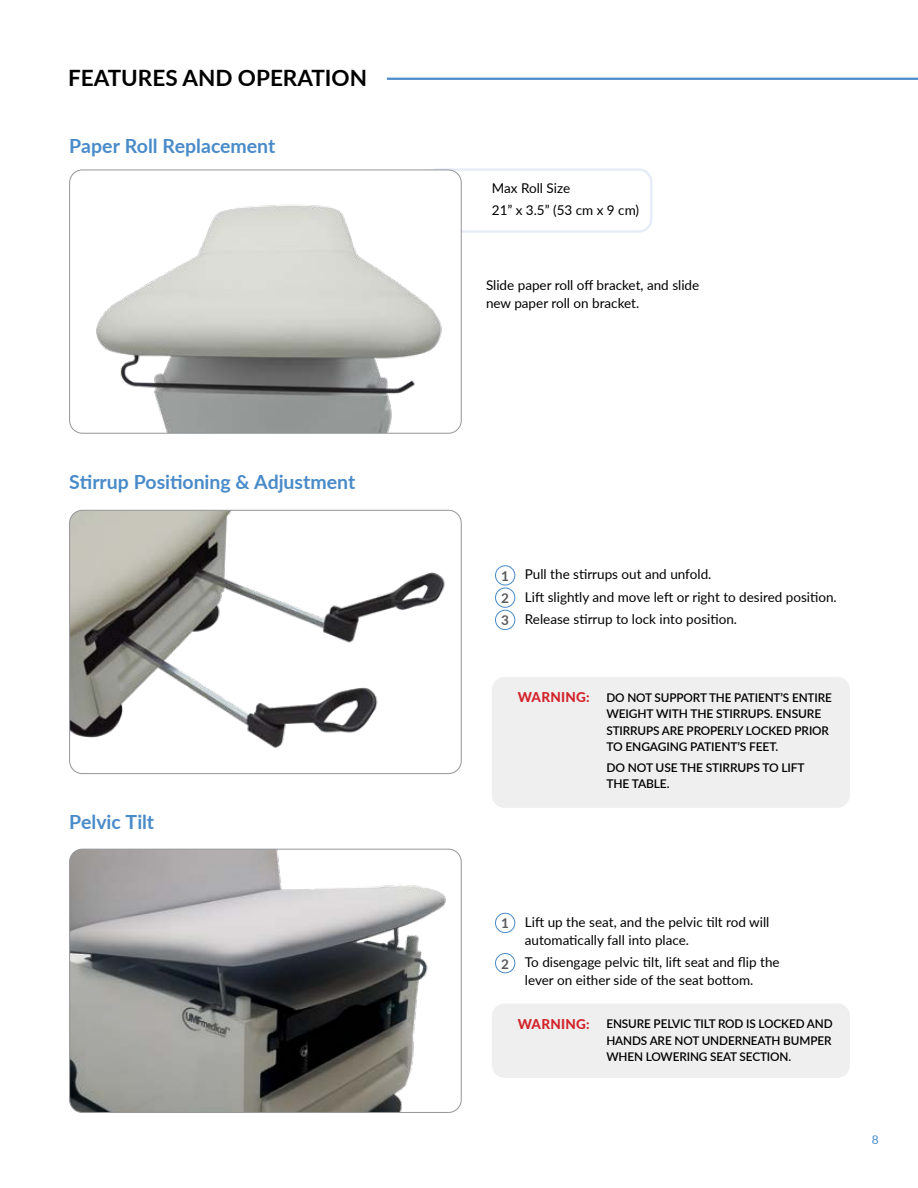
<style>
.page{position:relative;width:918px;height:1188px;background:#fff}
.page>*{position:absolute;margin:0;border:0;box-sizing:border-box;transform-origin:0 0}
.t1{font:700 22.5px "Lato";color:#000}
.t2{font:700 19.5px "Lato";color:#498bc9}
.t3{font:13.5px/22.2px "Lato";color:#000}
.t4{font:800 13.5px "Lato";letter-spacing:.02em;color:#d2232a}
.t5{font:600 12px/16.5px "Lato";letter-spacing:-.01em;color:#000}
.t6{font:12px "Lato";color:#498bc9}
.s1{font-weight:700;color:#58595b}
</style>
<div class="page">
<div style="left:423px;top:168px;width:229px;height:65px;border:2px solid #e5ebf7;border-radius:13px"></div>
<img style="left:70px;top:170px;width:391px;height:263px">
<div style="left:69px;top:170px;width:392px;height:263px;border:1px solid #939598;border-radius:13px"></div>
<img style="left:70px;top:510px;width:375px;height:264px">
<div style="left:69px;top:510px;width:392px;height:264px;border:1px solid #939598;border-radius:13px"></div>
<img style="left:70px;top:849px;width:391px;height:263px">
<div style="left:69px;top:849px;width:392px;height:264px;border:1px solid #939598;border-radius:13px"></div>
<div style="left:495px;top:565px;width:20px;height:20px;border:1px solid #498bc9;border-radius:50%"></div>
<div style="left:495px;top:588px;width:20px;height:20px;border:1px solid #498bc9;border-radius:50%"></div>
<div style="left:495px;top:610px;width:20px;height:20px;border:1px solid #498bc9;border-radius:50%"></div>
<div style="left:495px;top:913px;width:20px;height:20px;border:1px solid #498bc9;border-radius:50%"></div>
<div style="left:495px;top:953px;width:20px;height:20px;border:1px solid #498bc9;border-radius:50%"></div>
<div style="left:492px;top:677px;width:358px;height:131px;background:#efeff0;border-radius:13px"></div>
<div style="left:492px;top:1003px;width:358px;height:75px;background:#efeff0;border-radius:13px"></div>
<hr style="left:387px;top:78px;width:531px;height:2px;background:#498bc9">
<h1 class="t1" style="left:68px;top:61px;width:301px">FEATURES AND OPERATION</h1>
<h2 class="t2" style="left:69px;top:131px;width:208px">Paper Roll Replacement</h2>
<h2 class="t2" style="left:69px;top:468px;width:288px">Stirrup Positioning &amp; Adjustment</h2>
<h2 class="t2" style="left:69px;top:808px;width:87px">Pelvic Tilt</h2>
<p class="t3" style="left:492px;top:176px;width:149px">Max Roll Size<br>21” x 3.5” (53 cm x 9 cm)</p>
<p class="t3" style="left:486px;top:275px;width:215px;line-height:18px">Slide paper roll off bracket, and slide new paper roll on bracket.</p>
<p class="t3" style="left:501px;top:563px;width:337px"><span class="s1">1</span> Pull the stirrups out and unfold.<br><span class="s1">2</span> Lift slightly and move left or right to desired position.<br><span class="s1">3</span> Release stirrup to lock into position.</p>
<p class="t4" style="left:518px;top:687px;width:73px">WARNING:</p>
<p class="t5" style="left:606px;top:689px;width:227px">DO NOT SUPPORT THE PATIENT’S ENTIRE WEIGHT WITH THE STIRRUPS. ENSURE STIRRUPS ARE PROPERLY LOCKED PRIOR TO ENGAGING PATIENT’S FEET.</p>
<p class="t5" style="left:606px;top:759px;width:200px">DO NOT USE THE STIRRUPS TO LIFT<br>THE TABLE.</p>
<p class="t3" style="left:525px;top:913px;width:246px;line-height:18px;text-indent:-24px"><span class="s1">1</span> Lift up the seat, and the pelvic tilt rod will automatically fall into place.</p>
<p class="t3" style="left:501px;top:953px;width:280px;line-height:18px;text-align:center"><span class="s1">2</span> To disengage pelvic tilt, lift seat and flip the lever on either side of the seat bottom.</p>
<p class="t4" style="left:518px;top:1014px;width:73px">WARNING:</p>
<p class="t5" style="left:606px;top:1015px;width:228px;text-align:justify">ENSURE PELVIC TILT ROD IS LOCKED AND HANDS ARE NOT UNDERNEATH BUMPER WHEN LOWERING SEAT SECTION.</p>
<p class="t6" style="left:872px;top:1131px;width:8px">8</p>
</div>
